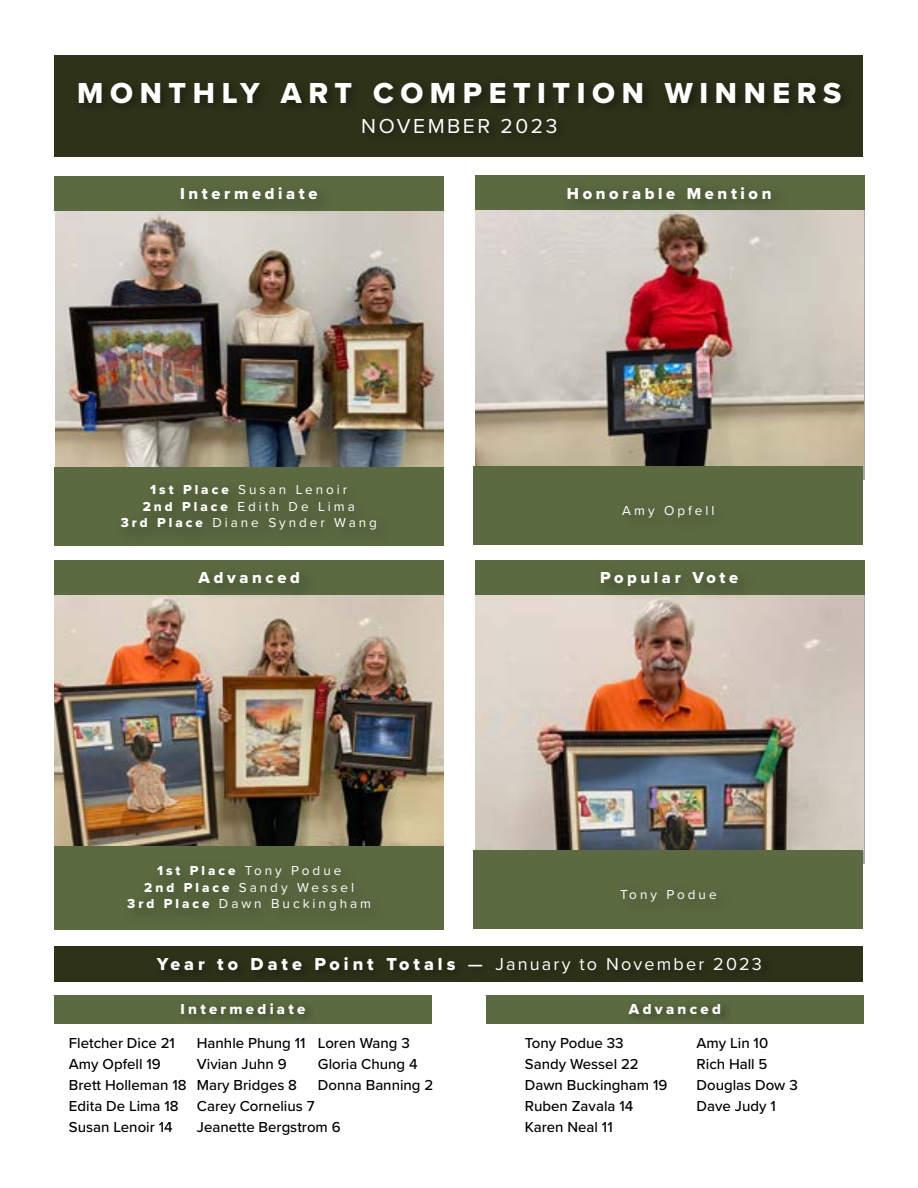
<style>
.page{position:relative;width:918px;height:1188px;background:#fff}
.page>*{position:absolute;margin:0;border:0;box-sizing:border-box;transform-origin:0 0}
.t1{font:30px "Proxima Nova Extrabld";letter-spacing:.22em;color:#fff}
.t2{font:21px "Proxima Nova";letter-spacing:.12em;color:#fff}
.t3{font:18px "Proxima Nova Extrabld";letter-spacing:.22em;color:#fff}
.t4{font:16.5px "Proxima Nova Extrabld";letter-spacing:.22em;color:#fff}
.t5{font:500 15px/21px "Proxima Nova";color:#000}
.t6{font:15px "Proxima Nova Extrabld";letter-spacing:.22em;color:#fff}
.t7{font:13.5px/16.5px "Proxima Nova";letter-spacing:.22em;color:#fff;text-align:center}
.s1{font-family:"Proxima Nova Extrabld"}
.s2{font-family:"Proxima Nova";font-weight:600}
.s3{font-family:"Proxima Nova"}
</style>
<div class="page">
<img style="left:475px;top:594px;width:389px;height:256px">
<img style="left:475px;top:210px;width:389px;height:256px">
<div style="left:55px;top:55px;width:808px;height:102px;background:#2e3219"></div>
<div style="left:55px;top:947px;width:808px;height:35px;background:#2e3219"></div>
<div style="left:153px;top:953px;width:619px;height:31px;background:#2c3018"></div>
<div style="left:54px;top:996px;width:378px;height:28px;background:#5b6a41"></div>
<div style="left:486px;top:996px;width:378px;height:28px;background:#5b6a41"></div>
<div style="left:177px;top:998px;width:140px;height:27px;background:#57653e"></div>
<div style="left:624px;top:999px;width:108px;height:26px;background:#56643d"></div>
<img style="left:55px;top:210px;width:389px;height:257px">
<img style="left:54px;top:596px;width:390px;height:250px">
<div style="left:54px;top:176px;width:390px;height:34px;background:#5b6a41"></div>
<div style="left:54px;top:560px;width:390px;height:34px;background:#5b6a41"></div>
<div style="left:54px;top:467px;width:390px;height:79px;background:#5b6a41"></div>
<div style="left:54px;top:846px;width:390px;height:83px;background:#5b6a41"></div>
<div style="left:474px;top:850px;width:389px;height:79px;background:#5b6a41"></div>
<div style="left:474px;top:466px;width:389px;height:79px;background:#5b6a41"></div>
<div style="left:172px;top:179px;width:164px;height:39px;background:#000;opacity:.4"></div>
<div style="left:114px;top:477px;width:282px;height:72px;background:#58663e"></div>
<div style="left:120px;top:858px;width:270px;height:71px;background:#57663e"></div>
<div style="left:475px;top:560px;width:389px;height:34px;background:#5b6a41"></div>
<div style="left:475px;top:176px;width:389px;height:34px;background:#5b6a41"></div>
<div style="left:192px;top:563px;width:126px;height:39px;background:#000;opacity:.4"></div>
<div style="left:593px;top:563px;width:163px;height:40px;background:#000;opacity:.4"></div>
<div style="left:560px;top:178px;width:231px;height:39px;background:#000;opacity:.4"></div>
<h1 class="t1" style="left:77px;top:71px;width:766px">MONTHLY ART COMPETITION WINNERS</h1>
<h2 class="t2" style="left:361px;top:111px;width:198px">NOVEMBER 2023</h2>
<p class="t4" style="left:180px;top:181px;width:139px">Intermediate</p>
<p class="t7" style="left:121px;top:481px;width:258px"><span class="s1">1st Place</span> Susan Lenoir<br><span class="s1">2nd Place</span> Edith De Lima<br><span class="s1">3rd Place</span> Diane Synder Wang</p>
<p class="t4" style="left:567px;top:181px;width:206px">Honorable Mention</p>
<p class="t7" style="left:622px;top:502px;width:94px">Amy Opfell</p>
<p class="t4" style="left:199px;top:565px;width:103px">Advanced</p>
<p class="t4" style="left:600px;top:565px;width:140px">Popular Vote</p>
<p class="t7" style="left:127px;top:862px;width:245px"><span class="s1">1st Place</span> Tony Podue<br><span class="s1">2nd Place</span> Sandy Wessel<br><span class="s1">3rd Place</span> Dawn Buckingham</p>
<p class="t7" style="left:620px;top:886px;width:98px">Tony Podue</p>
<p class="t3" style="left:157px;top:951px;width:607px">Year to Date Point Totals <span class="s2">—</span> <span class="s3">January to November 2023</span></p>
<p class="t6" style="left:181px;top:998px;width:126px">Intermediate</p>
<p class="t6" style="left:629px;top:998px;width:94px">Advanced</p>
<p class="t5" style="left:69px;top:1032px;width:119px">Fletcher Dice 21<br>Amy Opfell 19<br>Brett Holleman 18<br>Edita De Lima 18<br>Susan Lenoir 14</p>
<p class="t5" style="left:525px;top:1032px;width:144px">Tony Podue 33<br>Sandy Wessel 22<br>Dawn Buckingham 19<br>Ruben Zavala 14<br>Karen Neal 11</p>
<p class="t5" style="left:318px;top:1032px;width:117px">Loren Wang 3<br>Gloria Chung 4<br>Donna Banning 2</p>
<p class="t5" style="left:697px;top:1032px;width:103px">Amy Lin 10<br>Rich Hall 5<br>Douglas Dow 3<br>Dave Judy 1</p>
<p class="t5" style="left:197px;top:1032px;width:145px">Hanhle Phung 11<br>Vivian Juhn 9<br>Mary Bridges 8<br>Carey Cornelius 7<br>Jeanette Bergstrom 6</p>
</div>
